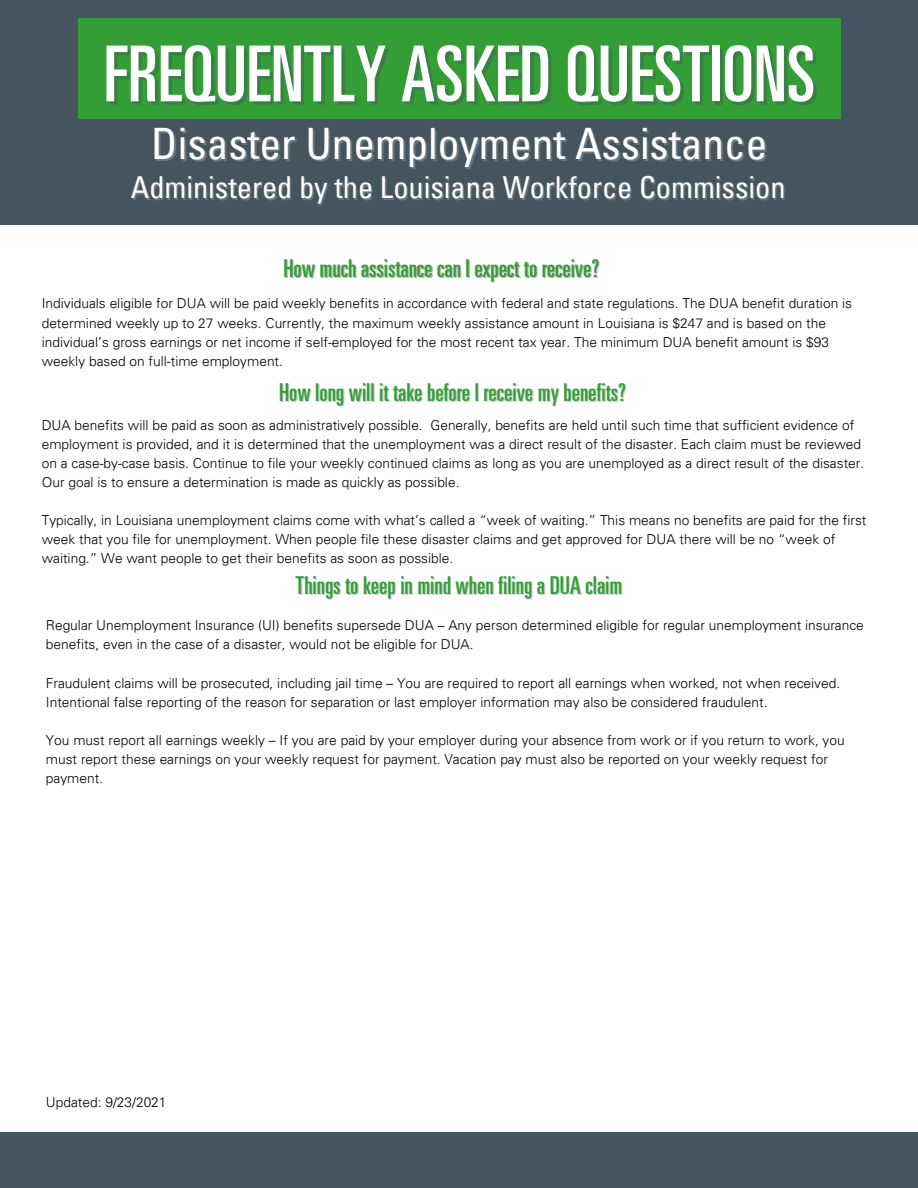
<style>
.page{position:relative;width:918px;height:1188px;background:#fff}
.page>*{position:absolute;margin:0;border:0;box-sizing:border-box;transform-origin:0 0}
.t1{font:ultra-condensed 77.1px "Univers LT";color:#fff}
.t2{font:condensed 43.35px "Univers LT";color:#fff}
.t3{font:condensed 30.3px "Univers LT";color:#fff}
.t4{font:ultra-condensed 24.75px "Univers LT";color:#339e35}
.t5{font:300 13.8px/19px "Univers LT";color:#000}
</style>
<div class="page">
<div style="left:0;top:0;width:918px;height:225px;background:#44555f"></div>
<div style="left:78px;top:18px;width:763px;height:100px;background:#339e35"></div>
<div style="left:0;top:1132px;width:918px;height:56px;background:#44555f"></div>
<p class="t1" style="left:104px;top:30px;width:713px">FREQUENTLY ASKED QUESTIONS</p>
<p class="t2" style="left:151px;top:116px;width:618px">Disaster Unemployment Assistance</p>
<p class="t3" style="left:131px;top:168px;width:656px">Administered by the Louisiana Workforce Commission</p>
<p class="t4" style="left:283px;top:254px;width:317px">How much assistance can I expect to receive?</p>
<p class="t5" style="left:42px;top:294px;width:812px">Individuals eligible for DUA will be paid weekly benefits in accordance with federal and state regulations. The DUA benefit duration is determined weekly up to 27 weeks. Currently, the maximum weekly assistance amount in Louisiana is $247 and is based on the individual’s gross earnings or net income if self-employed for the most recent tax year. The minimum DUA benefit amount is $93 weekly based on full-time employment.</p>
<p class="t4" style="left:279px;top:378px;width:348px">How long will it take before I receive my benefits?</p>
<p class="t5" style="left:42px;top:415px;width:824px">DUA benefits will be paid as soon as administratively possible. Generally, benefits are held until such time that sufficient evidence of employment is provided, and it is determined that the unemployment was a direct result of the disaster. Each claim must be reviewed on a case-by-case basis. Continue to file your weekly continued claims as long as you are unemployed as a direct result of the disaster.<br>Our goal is to ensure a determination is made as quickly as possible.</p>
<p class="t5" style="left:42px;top:511px;width:826px">Typically, in Louisiana unemployment claims come with what’s called a “week of waiting.” This means no benefits are paid for the first week that you file for unemployment. When people file these disaster claims and get approved for DUA there will be no “week of waiting.” We want people to get their benefits as soon as possible.</p>
<p class="t4" style="left:296px;top:571px;width:328px">Things to keep in mind when filing a DUA claim</p>
<p class="t5" style="left:46px;top:616px;width:820px">Regular Unemployment Insurance (UI) benefits supersede DUA – Any person determined eligible for regular unemployment insurance benefits, even in the case of a disaster, would not be eligible for DUA.</p>
<p class="t5" style="left:46px;top:673px;width:796px">Fraudulent claims will be prosecuted, including jail time – You are required to report all earnings when worked, not when received.<br>Intentional false reporting of the reason for separation or last employer information may also be considered fraudulent.</p>
<p class="t5" style="left:46px;top:730px;width:800px">You must report all earnings weekly – If you are paid by your employer during your absence from work or if you return to work, you must report these earnings on your weekly request for payment. Vacation pay must also be reported on your weekly request for payment.</p>
<p class="t5" style="left:46px;top:1093px;width:122px">Updated: 9/23/2021</p>
</div>
